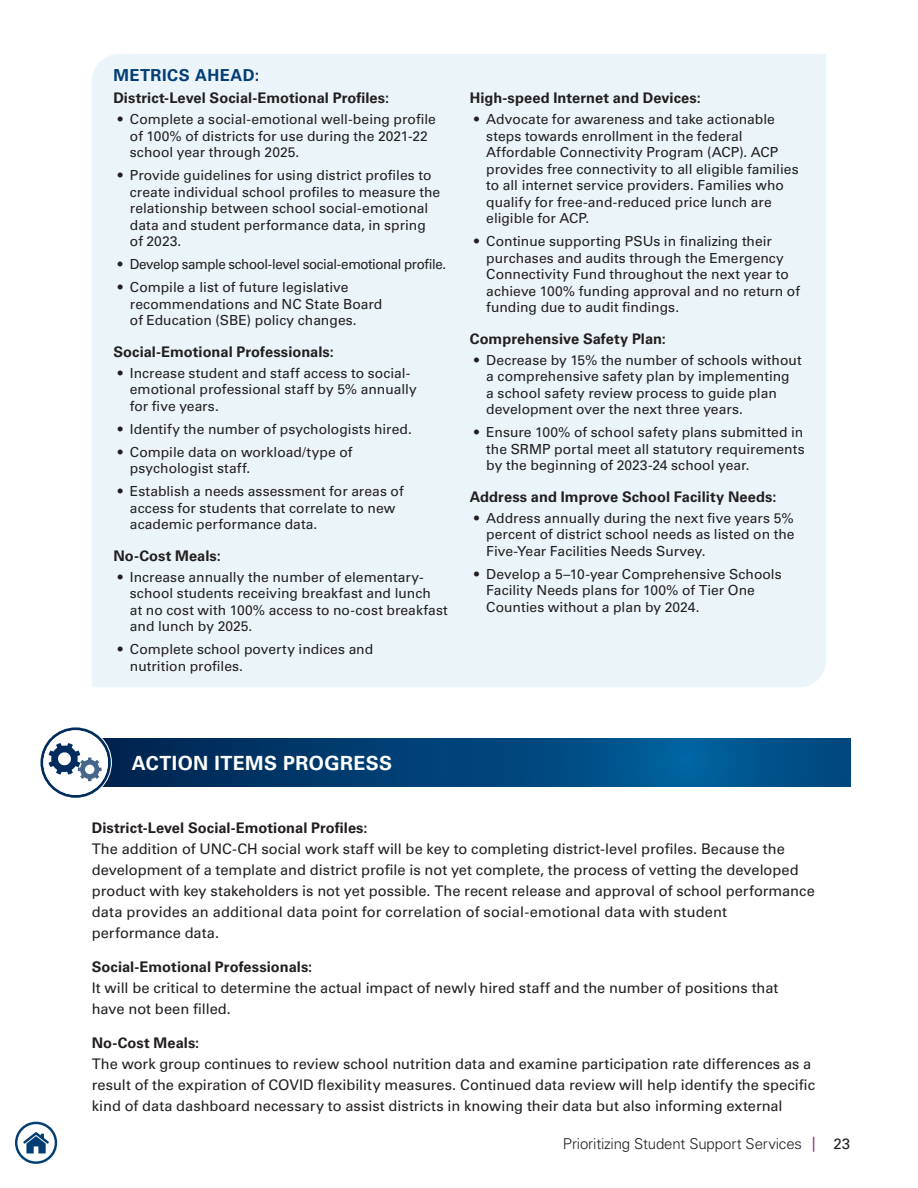
<style>
.page{position:relative;width:918px;height:1188px;background:#fff}
.page>*{position:absolute;margin:0;border:0;box-sizing:border-box;transform-origin:0 0}
.Header_2-Bars{font:700 19.5px "Univers LT Std";letter-spacing:.02em;color:#fff}
.Header_3-Ahead_Secti{font:700 16.5px "Univers LT Std";letter-spacing:.03em;color:#023e73}
.t1{font:300 15px "Univers LT Std";letter-spacing:-.01em;color:#231f20}
.t2{font:15px "Univers LT Std";color:#231f20}
.Body_-_Main{font:14.7px/21px "Univers LT Std";color:#231f20}
.Header_4-Ahead_Sect{font:700 14.7px "Univers LT Std";letter-spacing:.005em;color:#231f20}
.Header_3{font:700 14.7px "Univers LT Std";letter-spacing:.005em;color:#231f20}
.Body_-_Bullets{font:13.8px/16.5px "Univers LT Std";color:#231f20}
.Body_-_Bullets-2{font:13.8px "Univers LT Std";letter-spacing:-.03em;color:#231f20;scale:.96 1}
.s1{color:#853175}
</style>
<div class="page">
<div style="left:92px;top:54px;width:734px;height:633px;background:#ebf5f9"></div>
<svg style="left:112px;top:738px;width:738px;height:49px;background:#004378"></svg>
<svg style="left:40px;top:727px;width:72px;height:71px"></svg>
<svg style="left:15px;top:1122px;width:42px;height:42px"></svg>
<h3 class="Header_3-Ahead_Secti" style="left:113px;top:66px;width:148px">METRICS AHEAD:</h3>
<h4 class="Header_4-Ahead_Sect" style="left:113px;top:90px;width:277px">District-Level Social-Emotional Profiles:</h4>
<p class="Body_-_Bullets" style="left:130px;top:111px;width:308px;text-indent:-12px">• Complete a social-emotional well-being profile of 100% of districts for use during the 2021-22 school year through 2025.</p>
<p class="Body_-_Bullets" style="left:130px;top:167px;width:312px;text-indent:-12px">• Provide guidelines for using district profiles to create individual school profiles to measure the relationship between school social-emotional data and student performance data, in spring of 2023.</p>
<p class="Body_-_Bullets-2" style="left:118px;top:256px;width:343px">• Develop sample school-level social-emotional profile.</p>
<p class="Body_-_Bullets" style="left:130px;top:279px;width:254px;text-indent:-12px">• Compile a list of future legislative recommendations and NC State Board of Education (SBE) policy changes.</p>
<h4 class="Header_4-Ahead_Sect" style="left:113px;top:343px;width:222px">Social-Emotional Professionals:</h4>
<p class="Body_-_Bullets" style="left:130px;top:365px;width:288px;text-indent:-12px">• Increase student and staff access to social&shy;emotional professional staff by 5% annually for five years.</p>
<p class="Body_-_Bullets" style="left:118px;top:421px;width:296px">• Identify the number of psychologists hired.</p>
<p class="Body_-_Bullets" style="left:130px;top:444px;width:224px;text-indent:-12px">• Compile data on workload/type of psychologist staff.</p>
<p class="Body_-_Bullets" style="left:130px;top:483px;width:275px;text-indent:-12px">• Establish a needs assessment for areas of access for students that correlate to new academic performance data.</p>
<h4 class="Header_4-Ahead_Sect" style="left:113px;top:547px;width:109px">No-Cost Meals:</h4>
<p class="Body_-_Bullets" style="left:130px;top:569px;width:319px;text-indent:-12px">• Increase annually the number of elementary&shy;school students receiving breakfast and lunch<br>at no cost with 100% access to no-cost breakfast and lunch by 2025.</p>
<p class="Body_-_Bullets" style="left:130px;top:641px;width:245px;text-indent:-12px">• Complete school poverty indices and nutrition profiles.</p>
<h4 class="Header_4-Ahead_Sect" style="left:470px;top:90px;width:232px">High-speed Internet and Devices:</h4>
<p class="Body_-_Bullets" style="left:486px;top:111px;width:314px;text-indent:-12px">• Advocate for awareness and take actionable steps towards enrollment in the federal Affordable Connectivity Program (ACP). ACP provides free connectivity to all eligible families to all internet service providers. Families who qualify for free-and-reduced price lunch are eligible for ACP.</p>
<p class="Body_-_Bullets" style="left:486px;top:233px;width:315px;text-indent:-12px">• Continue supporting PSUs in finalizing their purchases and audits through the Emergency Connectivity Fund throughout the next year to achieve 100% funding approval and no return of funding due to audit findings.</p>
<h4 class="Header_4-Ahead_Sect" style="left:470px;top:330px;width:198px">Comprehensive Safety Plan:</h4>
<p class="Body_-_Bullets" style="left:486px;top:352px;width:317px;text-indent:-12px">• Decrease by 15% the number of schools without a comprehensive safety plan by implementing<br>a school safety review process to guide plan development over the next three years.</p>
<p class="Body_-_Bullets" style="left:486px;top:424px;width:320px;text-align:justify;text-indent:-12px">• Ensure 100% of school safety plans submitted in the SRMP portal meet all statutory requirements by the beginning of 2023-24 school year.</p>
<h4 class="Header_4-Ahead_Sect" style="left:470px;top:488px;width:308px">Address and Improve School Facility Needs:</h4>
<p class="Body_-_Bullets" style="left:486px;top:510px;width:310px;text-align:justify;text-indent:-12px">• Address annually during the next five years 5% percent of district school needs as listed on the Five-Year Facilities Needs Survey.</p>
<p class="Body_-_Bullets" style="left:486px;top:566px;width:297px;text-indent:-12px">• Develop a 5–10-year Comprehensive Schools<br>Facility Needs plans for 100% of Tier One<br>Counties without a plan by 2024.</p>
<h2 class="Header_2-Bars" style="left:132px;top:751px;width:262px">ACTION ITEMS PROGRESS</h2>
<h3 class="Header_3" style="left:92px;top:819px;width:277px">District-Level Social-Emotional Profiles:</h3>
<p class="Body_-_Main" style="left:92px;top:838px;width:725px">The addition of UNC-CH social work staff will be key to completing district-level profiles. Because the development of a template and district profile is not yet complete, the process of vetting the developed product with key stakeholders is not yet possible. The recent release and approval of school performance data provides an additional data point for correlation of social-emotional data with student performance data.</p>
<h3 class="Header_3" style="left:92px;top:958px;width:222px">Social-Emotional Professionals:</h3>
<p class="Body_-_Main" style="left:92px;top:977px;width:688px">It will be critical to determine the actual impact of newly hired staff and the number of positions that have not been filled.</p>
<h3 class="Header_3" style="left:92px;top:1034px;width:109px">No-Cost Meals:</h3>
<p class="Body_-_Main" style="left:92px;top:1053px;width:725px">The work group continues to review school nutrition data and examine participation rate differences as a result of the expiration of COVID flexibility measures. Continued data review will help identify the specific kind of data dashboard necessary to assist districts in knowing their data but also informing external</p>
<p class="t1" style="left:563px;top:1135px;width:241px">Prioritizing Student Support Services</p>
<p class="t2" style="left:812px;top:1135px;width:40px"><span class="s1">|</span> 23</p>
</div>
